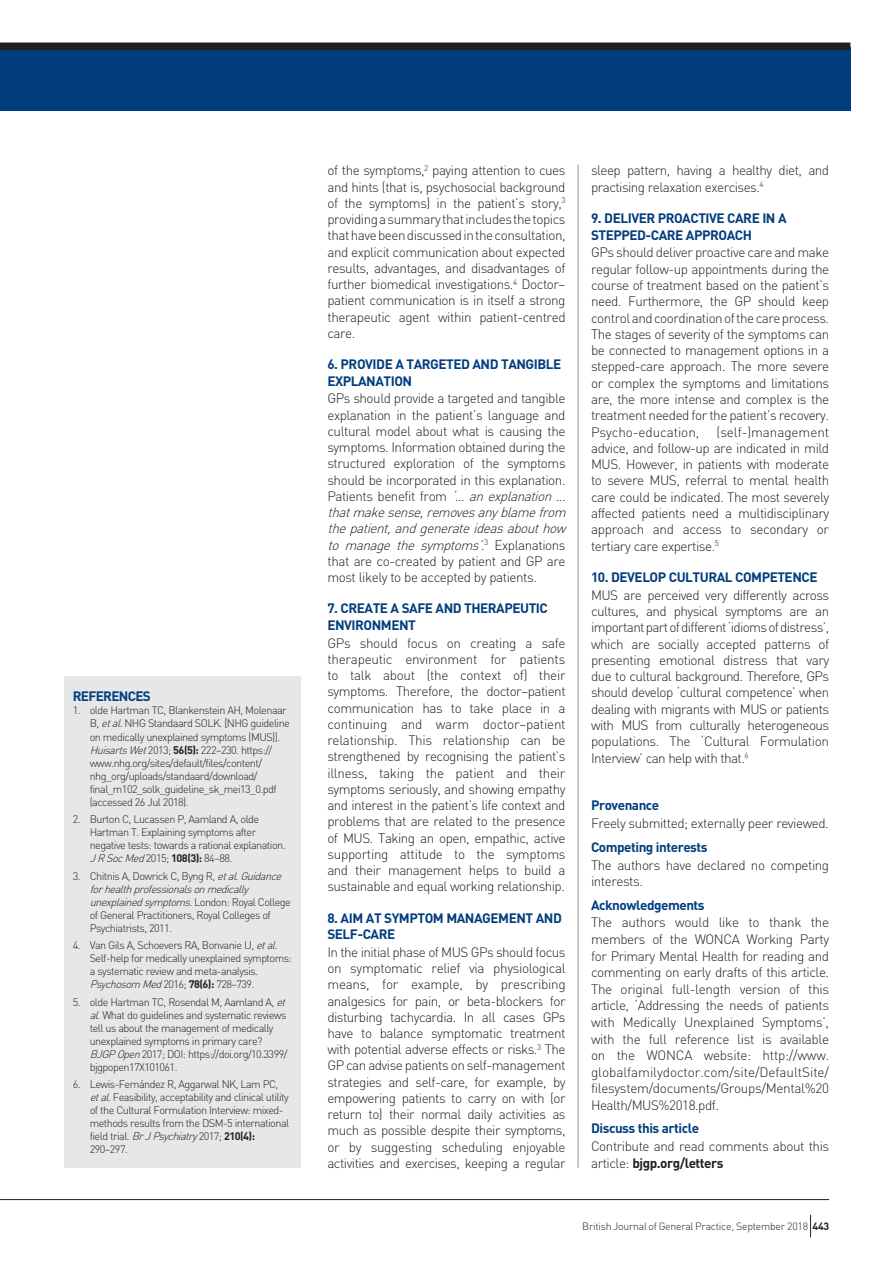
<style>
.page{position:relative;width:893px;height:1263px;background:#fff}
.page>*{position:absolute;margin:0;border:0;box-sizing:border-box;transform-origin:0 0}
.t1{font:300 13.5px/16.2px "DIN";letter-spacing:-.035em;color:#231f20;text-align:justify}
.t2{font:700 13.5px/16.5px "DIN";letter-spacing:-.035em;color:#013d7d}
.t3{font:300 10.8px/13px "DIN";letter-spacing:-.05em;color:#231f20}
.t4{font:300 10.5px "DIN";letter-spacing:-.025em;color:#231f20}
.s1{font-style:italic}
.s2{font-weight:700}
</style>
<div class="page">
<hr style="left:578px;top:165px;width:1px;height:1003px;background:#939598">
<hr style="left:0;top:1199px;width:829px;height:1px;background:#231f20">
<svg style="left:810px;top:1215px;width:1px;height:22px"></svg>
<div style="left:0;top:48px;width:850px;height:63px;background:#013d7d"></div>
<div style="left:0;top:43px;width:850px;height:7px;background:#231f20"></div>
<div style="left:64px;top:676px;width:237px;height:491px;background:#e6e7e9"></div>
<p class="t2" style="left:73px;top:688px;width:80px">REFERENCES</p>
<p class="t3" style="left:90px;top:704px;width:202px;text-indent:-17px">1. olde Hartman TC, Blankenstein AH, Molenaar B, <span class="s1">etal</span>. NHG Standaard SOLK. [NHG guideline on medically unexplained symptoms (MUS)].<br><span class="s1">HuisartsWet</span>2013; <span class="s2">56(5):</span> 222–230. https:// www.nhg.org/sites/default/files/content/ nhg_org/uploads/standaard/download/ final_m102_solk_guideline_sk_mei13_0.pdf (accessed 26 Jul 2018).</p>
<p class="t3" style="left:90px;top:812px;width:197px;text-indent:-17px">2. Burton C, Lucassen P, Aamland A, olde Hartman T. Explaining symptoms after negative tests: towards a rational explanation.<br><span class="s1">JRSocMed</span>2015; <span class="s2">108(3):</span> 84–88.</p>
<p class="t3" style="left:90px;top:869px;width:203px;text-indent:-17px">3. Chitnis A, Dowrick C, Byng R, <span class="s1">etal</span>. <span class="s1">Guidance forhealthprofessionalsonmedically unexplainedsymptoms</span>. L o n d o n : R oya l C o l l e g e of General Practitioners, Royal Colleges of Psychiatrists, 2011.</p>
<p class="t3" style="left:90px;top:938px;width:204px;text-indent:-17px">4. Van Gils A, Schoevers RA, Bonvanie IJ, <span class="s1">etal</span>.<br>Self-help for medically unexplained symptoms: a systematic review and meta-analysis.<br><span class="s1">Psychosom Med</span>2016; <span class="s2">78(6):</span> 728–739.</p>
<p class="t3" style="left:90px;top:995px;width:200px;text-indent:-17px">5. olde Hartman TC, Rosendal M, Aamland A, <span class="s1">et al</span>. What do guidelines and systematic reviews tell us about the management of medically unexplained symptoms in primary care?<br><span class="s1">BJGPOpen</span>2017; DOI: https://doi.org/10.3399/ bjgpopen17X101061.</p>
<p class="t3" style="left:90px;top:1077px;width:201px;text-indent:-17px">6. Lewis-Fernández R, Aggarwal NK, Lam PC, <span class="s1">etal</span>. Feasibility, acceptability and clinical utility of the Cultural Formulation Interview: mixed&shy;methods results from the DSM-5 international field trial. <span class="s1">BrJPsychiatry</span>2017; <span class="s2">210(4):<br></span>290–297.</p>
<p class="t1" style="left:327px;top:162px;width:240px">of the symptoms,<sup>2</sup> paying attention to cues and hints (that is, psychosocial background of the symptoms) in the patient’s story,<sup>3 </sup>providing a summary that includes the topics that have been discussed in the consultation, and explicit communication about expected results, advantages, and disadvantages of further biomedical investigations.<sup>4</sup> Doctor– patient communication is in itself a strong therapeutic agent within patient-centred care.</p>
<p class="t2" style="left:327px;top:356px;width:235px">6. PROVIDE A TARGETED AND TANGIBLE<br>EXPLANATION</p>
<p class="t1" style="left:327px;top:390px;width:244px;text-align:left">GPs should provide a targeted and tangible explanation in the patient’s language and cultural model about what is causing the symptoms. Information obtained during the structured exploration of the symptoms should be incorporated in this explanation.<br>Pati e nts be n efit fro m <span class="s1">‘...anexplanation... thatmakesense,removesanyblamefrom thepatient,andgenerateideasabouthow to manage the symptoms’</span>. <sup>3</sup> E x p l a n a t i o n s that are co-created by patient and GP are most likely to be accepted by patients.</p>
<p class="t2" style="left:327px;top:600px;width:222px">7. CREATE A SAFE AND THERAPEUTIC<br>ENVIRONMENT</p>
<p class="t1" style="left:327px;top:634px;width:240px">GPs should focus on creating a safe therapeutic environment for patients to talk about (the context of) their symptoms. Therefore, the doctor–patient communication has to take place in a continuing and warm doctor–patient relationship. This relationship can be strengthened by recognising the patient’s illness, taking the patient and their symptoms seriously, and showing empathy and interest in the patient’s life context and problems that are related to the presence of MUS. Taking an open, empathic, active supporting attitude to the symptoms and their management helps to build a sustainable and equal working relationship.</p>
<p class="t2" style="left:327px;top:909px;width:236px">8. AIM AT SYMPTOM MANAGEMENT AND<br>SELF-CARE</p>
<p class="t1" style="left:327px;top:944px;width:240px">In the initial phase of MUS GPs should focus on symptomatic relief via physiological means, for example, by prescribing analgesics for pain, or beta-blockers for disturbing tachycardia. In all cases GPs have to balance symptomatic treatment with potential adverse effects or risks.<sup>3</sup> The GP can advise patients on self-management strategies and self-care, for example, by empowering patients to carry on with (or return to) their normal daily activities as much as possible despite their symptoms, or by suggesting scheduling enjoyable activities and exercises, keeping a regular</p>
<p class="t1" style="left:591px;top:162px;width:240px">sleep pattern, having a healthy diet, and practising relaxation exercises.<sup>4</sup></p>
<p class="t2" style="left:591px;top:209px;width:197px">9. DELIVER PROACTIVE CARE IN A<br>STEPPED-CARE APPROACH</p>
<p class="t1" style="left:591px;top:244px;width:240px">GPs should deliver proactive care and make regular follow-up appointments during the course of treatment based on the patient’s need. Furthermore, the GP should keep control and coordination of the care process.<br>The stages of severity of the symptoms can be connected to management options in a stepped-care approach. The more severe or complex the symptoms and limitations are, the more intense and complex is the treatment needed for the patient’s recovery.<br>Psycho-education,</p>
<p class="t1" style="left:591px;top:423px;width:240px;text-indent:126px">(self-)management advice, and follow-up are indicated in mild MUS. However, in patients with moderate to severe MUS, referral to mental health care could be indicated. The most severely affected patients need a multidisciplinary approach and access to secondary or tertiary care expertise.<sup>5</sup></p>
<p class="t2" style="left:591px;top:568px;width:228px">10. DEVELOP CULTURAL COMPETENCE</p>
<p class="t1" style="left:591px;top:587px;width:240px">MUS are perceived very differently across cultures, and physical symptoms are an important part of different ‘idioms of distress’, which are socially accepted patterns of presenting emotional distress that vary due to cultural background. Therefore, GPs should develop ‘cultural competence’ when dealing with migrants with MUS or patients with MUS from culturally heterogeneous populations. The ‘Cultural Formulation Interview’ can help with that.<sup>6</sup></p>
<p class="t2" style="left:591px;top:796px;width:70px">Provenance</p>
<p class="t1" style="left:591px;top:815px;width:239px">Freely submitted; externally peer reviewed.</p>
<p class="t2" style="left:591px;top:838px;width:118px">Competing interests</p>
<p class="t1" style="left:591px;top:856px;width:240px;line-height:16.6px">The authors have declared no competing interests.</p>
<p class="t2" style="left:591px;top:896px;width:115px">Acknowledgements</p>
<p class="t1" style="left:591px;top:914px;width:240px;line-height:16.6px">The authors would like to thank the members of the WONCA Working Party for Primary Mental Health for reading and commenting on early drafts of this article.<br>The original full-length version of this article, ‘Addressing the needs of patients with Medically Unexplained Symptoms’, with the full reference list is available on the WONCA website: http://www. globalfamilydoctor.com/site/DefaultSite/ filesystem/documents/Groups/Mental%20<br>Health/MUS%2018.pdf.</p>
<p class="t2" style="left:591px;top:1120px;width:110px">Discuss this article</p>
<p class="t1" style="left:591px;top:1138px;width:240px;line-height:16.6px">Contribute and read comments about this article: <span class="s2">bjgp.org/letters</span></p>
<p class="t4" style="left:582px;top:1219px;width:248px">British Journal of General Practice, September 2018 <span class="s2">443</span></p>
</div>
